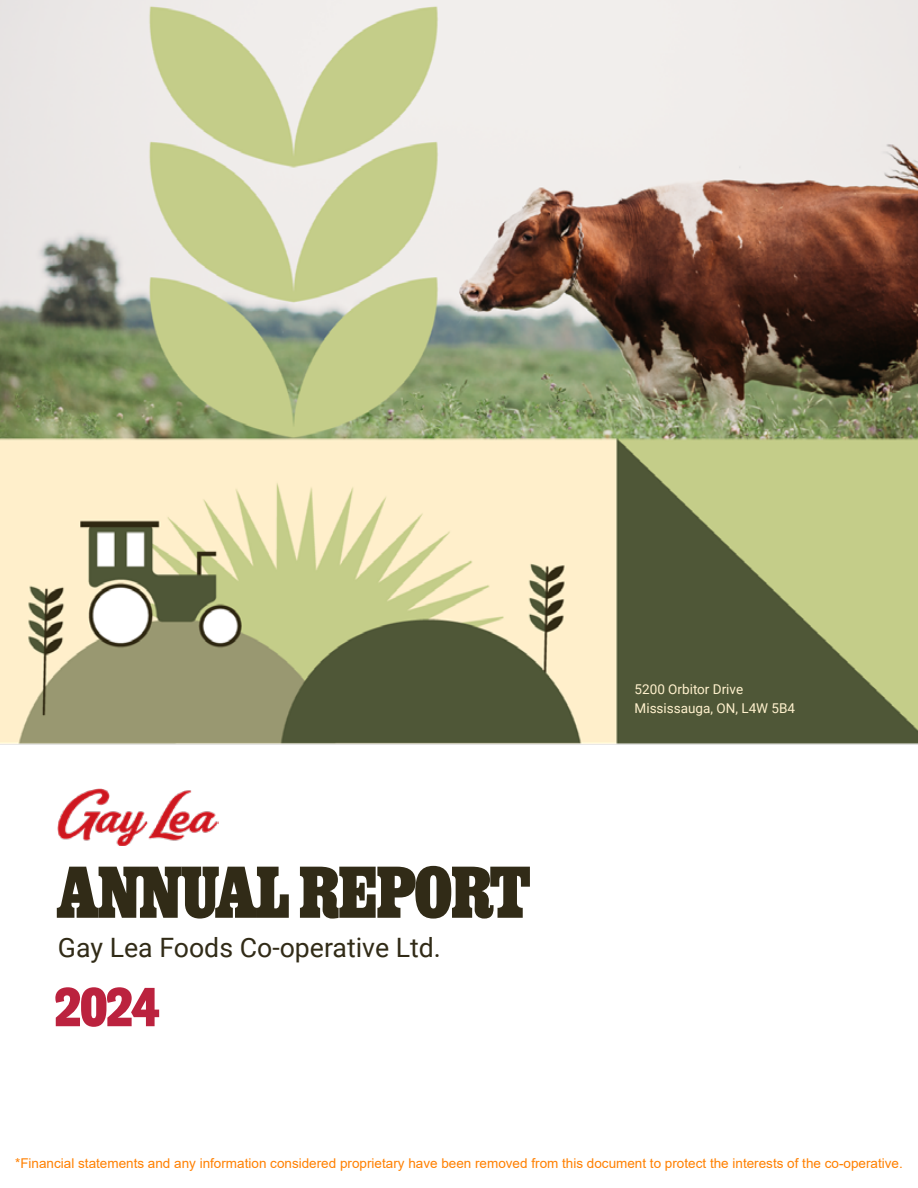
<style>
.page{position:relative;width:918px;height:1188px;background:#fff}
.page>*{position:absolute;margin:0;border:0;box-sizing:border-box;transform-origin:0 0}
.t1{font:72px "Ringold Clarendon";letter-spacing:-.02em;color:#312b17}
.t2{font:54px "Ringold Sans";color:#bb223e}
.t3{font:26.7px "Roboto";color:#312b17}
.t4{font:13.5px "Arial";color:#ff8000}
.t5{font:13.5px/18.3px "Roboto";color:#fff1cd}
</style>
<div class="page">
<img style="left:0;top:0;width:918px;height:745px">
<img style="left:57px;top:788px;width:162px;height:58px">
<h1 class="t1" style="left:56px;top:841px;width:475px">ANNUAL REPORT</h1>
<h3 class="t3" style="left:58px;top:929px;width:385px">Gay Lea Foods Co-operative Ltd.</h3>
<h2 class="t2" style="left:55px;top:968px;width:107px">2024</h2>
<p class="t5" style="left:635px;top:680px;width:162px">5200 Orbitor Drive<br>Mississauga, ON, L4W 5B4</p>
<p class="t4" style="left:15px;top:1154px;width:889px">*Financial statements and any information considered proprietary have been removed from this document to protect the interests of the co-operative.</p>
</div>
